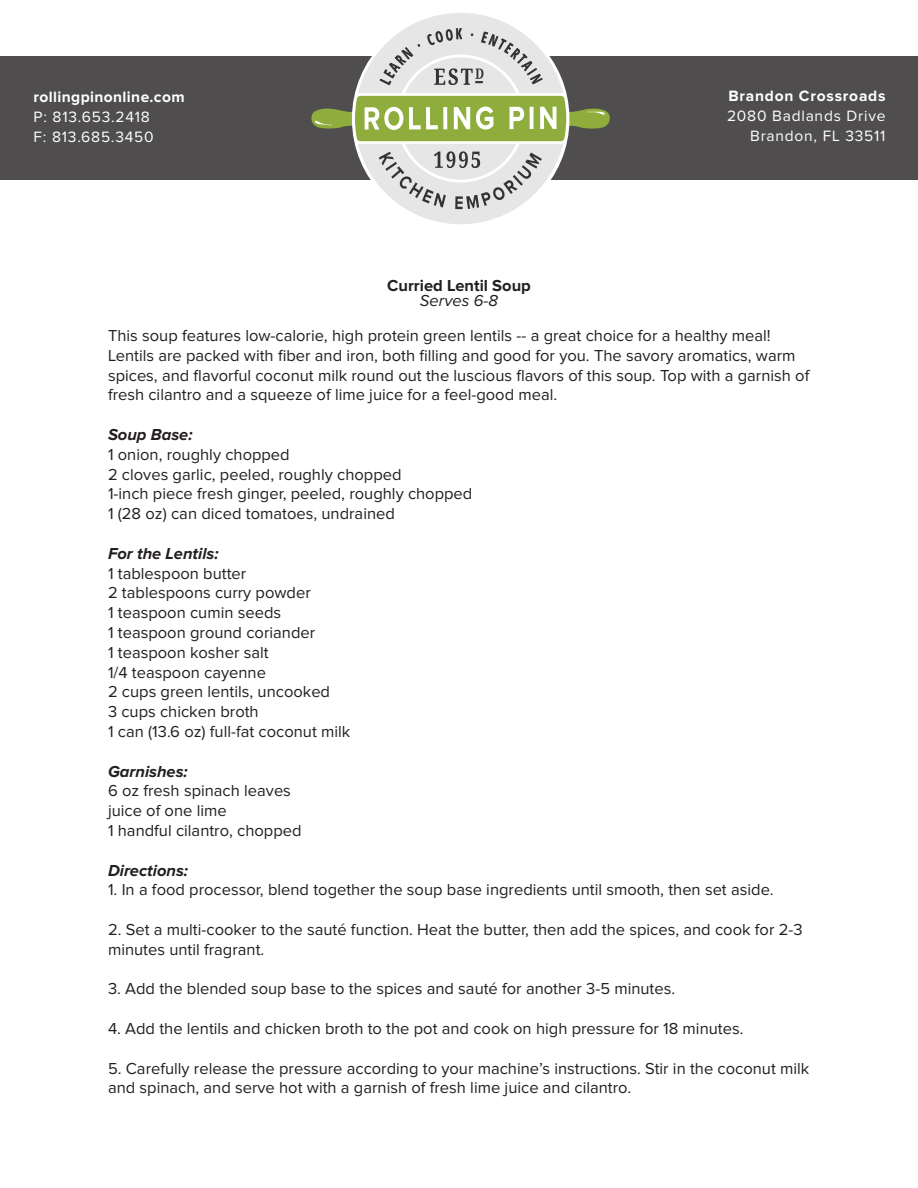
<style>
.page{position:relative;width:918px;height:1188px;background:#fff}
.page>*{position:absolute;margin:0;border:0;box-sizing:border-box;transform-origin:0 0}
.t1{font:16.5px/19.8px "Proxima Nova";color:#231f20}
.t2{font:italic 700 16.5px "Proxima Nova";color:#231f20}
.t3{font:700 16.5px "Proxima Nova";color:#231f20}
.t4{font:italic 16.5px "Proxima Nova";color:#231f20}
.t5{font:15.6px/20.2px "Proxima Nova";letter-spacing:.05em;color:#fff}
.t6{font:700 15.6px "Proxima Nova";letter-spacing:.025em;color:#fff}
.t7{font:700 15.6px "Proxima Nova";letter-spacing:.05em;color:#fff}
</style>
<div class="page">
<div style="left:0;top:56px;width:918px;height:124px;background:#4f4d4d"></div>
<svg style="left:311px;top:13px;width:299px;height:211px"></svg>
<p class="t6" style="left:34px;top:88px;width:153px">rollingpinonline.com</p>
<p class="t5" style="left:34px;top:107px;width:122px">P: 813.653.2418<br>F: 813.685.3450</p>
<p class="t7" style="left:728px;top:87px;width:159px">Brandon Crossroads</p>
<p class="t5" style="left:727px;top:106px;width:160px;text-align:right">2080 Badlands Drive<br>Brandon, FL 33511</p>
<p class="t3" style="left:387px;top:276px;width:145px">Curried Lentil Soup</p>
<p class="t4" style="left:420px;top:291px;width:80px">Serves 6-8</p>
<p class="t1" style="left:108px;top:326px;width:703px">This soup features low-calorie, high protein green lentils -- a great choice for a healthy meal!<br>Lentils are packed with fiber and iron, both filling and good for you. The savory aromatics, warm spices, and flavorful coconut milk round out the luscious flavors of this soup. Top with a garnish of fresh cilantro and a squeeze of lime juice for a feel-good meal.</p>
<p class="t2" style="left:108px;top:425px;width:86px">Soup Base:</p>
<p class="t1" style="left:108px;top:445px;width:366px">1 onion, roughly chopped<br>2 cloves garlic, peeled, roughly chopped<br>1-inch piece fresh ginger, peeled, roughly chopped 1 (28 oz) can diced tomatoes, undrained</p>
<p class="t2" style="left:108px;top:544px;width:112px">For the Lentils:</p>
<p class="t1" style="left:108px;top:564px;width:244px">1 tablespoon butter<br>2 tablespoons curry powder<br>1 teaspoon cumin seeds<br>1 teaspoon ground coriander<br>1 teaspoon kosher salt<br>1/4 teaspoon cayenne<br>2 cups green lentils, uncooked<br>3 cups chicken broth<br>1 can (13.6 oz) full-fat coconut milk</p>
<p class="t2" style="left:108px;top:762px;width:81px">Garnishes:</p>
<p class="t1" style="left:108px;top:781px;width:195px">6 oz fresh spinach leaves juice of one lime<br>1 handful cilantro, chopped</p>
<p class="t2" style="left:108px;top:861px;width:82px">Directions:</p>
<p class="t1" style="left:108px;top:880px;width:667px">1. In a food processor, blend together the soup base ingredients until smooth, then set aside.</p>
<p class="t1" style="left:108px;top:920px;width:696px">2. Set a multi-cooker to the sauté function. Heat the butter, then add the spices, and cook for 2-3 minutes until fragrant.</p>
<p class="t1" style="left:108px;top:979px;width:569px">3. Add the blended soup base to the spices and sauté for another 3-5 minutes.</p>
<p class="t1" style="left:108px;top:1019px;width:637px">4. Add the lentils and chicken broth to the pot and cook on high pressure for 18 minutes.</p>
<p class="t1" style="left:108px;top:1059px;width:703px">5. Carefully release the pressure according to your machine’s instructions. Stir in the coconut milk and spinach, and serve hot with a garnish of fresh lime juice and cilantro.</p>
</div>
